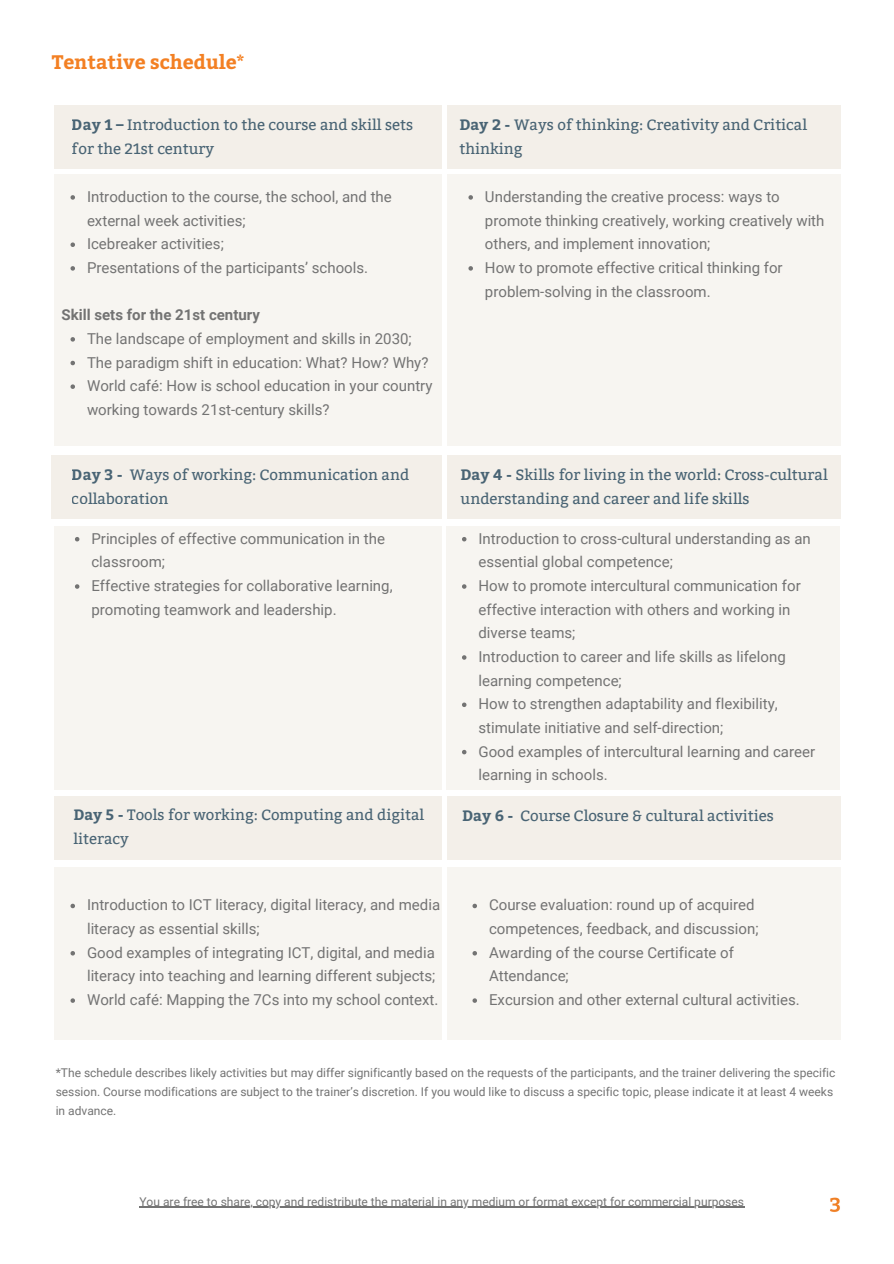
<style>
.page{position:relative;width:894px;height:1264px;background:#fff}
.page>*{position:absolute;margin:0;border:0;box-sizing:border-box;transform-origin:0 0}
.t1{font:700 19.5px "Bitter";color:#f38023}
.t2{font:15px/23.7px "Roboto";color:#737373}
.t3{font:15px/23.7px "Bitter";color:#1e4157}
.t4{font:700 15px "Roboto";color:#737373}
.t5{font:12px "Roboto";color:#737373}
.s1{font-weight:700}
</style>
<div class="page">
<img style="left:54px;top:105px;width:787px;height:1107px">
<div style="left:54px;top:106px;width:387px;height:63px;background:#f3efe9"></div>
<div style="left:51px;top:455px;width:391px;height:64px;background:#f3efe9"></div>
<div style="left:54px;top:796px;width:387px;height:63px;background:#f3efe9"></div>
<div style="left:447px;top:106px;width:393px;height:63px;background:#f3efe9"></div>
<div style="left:447px;top:455px;width:393px;height:64px;background:#f3efe9"></div>
<div style="left:447px;top:796px;width:393px;height:63px;background:#f3efe9"></div>
<div style="left:54px;top:174px;width:387px;height:272px;background:#f7f5f1"></div>
<div style="left:54px;top:526px;width:387px;height:263px;background:#f7f5f1"></div>
<div style="left:54px;top:866px;width:387px;height:173px;background:#f7f5f1"></div>
<div style="left:447px;top:174px;width:393px;height:272px;background:#f7f5f1"></div>
<div style="left:446px;top:526px;width:393px;height:263px;background:#f7f5f1"></div>
<div style="left:447px;top:866px;width:393px;height:173px;background:#f7f5f1"></div>
<svg style="left:70px;top:195px;width:5px;height:5px"></svg>
<svg style="left:70px;top:242px;width:5px;height:5px"></svg>
<svg style="left:70px;top:266px;width:5px;height:5px"></svg>
<svg style="left:70px;top:337px;width:5px;height:4px"></svg>
<svg style="left:70px;top:361px;width:5px;height:4px"></svg>
<svg style="left:70px;top:384px;width:5px;height:5px"></svg>
<svg style="left:75px;top:537px;width:4px;height:4px"></svg>
<svg style="left:75px;top:584px;width:4px;height:4px"></svg>
<svg style="left:70px;top:903px;width:5px;height:5px"></svg>
<svg style="left:70px;top:951px;width:5px;height:4px"></svg>
<svg style="left:70px;top:998px;width:5px;height:4px"></svg>
<svg style="left:468px;top:195px;width:5px;height:5px"></svg>
<svg style="left:468px;top:266px;width:5px;height:5px"></svg>
<svg style="left:462px;top:537px;width:4px;height:4px"></svg>
<svg style="left:462px;top:584px;width:4px;height:4px"></svg>
<svg style="left:462px;top:655px;width:4px;height:4px"></svg>
<svg style="left:462px;top:702px;width:4px;height:5px"></svg>
<svg style="left:462px;top:749px;width:4px;height:5px"></svg>
<svg style="left:472px;top:903px;width:5px;height:5px"></svg>
<svg style="left:472px;top:951px;width:5px;height:4px"></svg>
<svg style="left:472px;top:998px;width:5px;height:4px"></svg>
<hr style="left:139px;top:1206px;width:605px;height:1px;background:#737373">
<p class="t1" style="left:52px;top:48px;width:194px">Tentative schedule*</p>
<p class="t3" style="left:72px;top:113px;width:342px"><span class="s1">Day 1 –</span> Introduction to the course and skill sets for the 21st century</p>
<p class="t2" style="left:87px;top:185px;width:306px">Introduction to the course, the school, and the external week activities;</p>
<p class="t2" style="left:87px;top:232px;width:138px">Icebreaker activities;</p>
<p class="t2" style="left:87px;top:256px;width:282px">Presentations of the participants’ schools.</p>
<p class="t4" style="left:61px;top:306px;width:200px">Skill sets for the 21st century</p>
<p class="t2" style="left:87px;top:327px;width:326px">The landscape of employment and skills in 2030;</p>
<p class="t2" style="left:87px;top:350px;width:343px">The paradigm shift in education: What? How? Why?</p>
<p class="t2" style="left:87px;top:374px;width:347px">World café: How is school education in your country working towards 21st-century skills?</p>
<p class="t3" style="left:72px;top:463px;width:339px"><span class="s1">Day 3 -</span> Ways of working: Communication and collaboration</p>
<p class="t2" style="left:91px;top:526px;width:295px">Principles of effective communication in the classroom;</p>
<p class="t2" style="left:91px;top:574px;width:302px">Effective strategies for collaborative learning, promoting teamwork and leadership.</p>
<p class="t3" style="left:73px;top:803px;width:352px"><span class="s1">Day 5 -</span> Tools for working: Computing and digital literacy</p>
<p class="t3" style="left:459px;top:113px;width:349px"><span class="s1">Day 2 -</span> Ways of thinking: Creativity and Critical thinking</p>
<p class="t2" style="left:485px;top:185px;width:341px">Understanding the creative process: ways to promote thinking creatively, working creatively with others, and implement innovation;</p>
<p class="t2" style="left:485px;top:256px;width:299px">How to promote effective critical thinking for problem-solving in the classroom.</p>
<p class="t3" style="left:460px;top:463px;width:368px"><span class="s1">Day 4 -</span> Skills for living in the world: Cross-cultural understanding and career and life skills</p>
<p class="t2" style="left:478px;top:526px;width:334px">Introduction to cross-cultural understanding as an essential global competence;</p>
<p class="t2" style="left:478px;top:574px;width:324px">How to promote intercultural communication for effective interaction with others and working in diverse teams;</p>
<p class="t2" style="left:478px;top:645px;width:309px">Introduction to career and life skills as lifelong learning competence;</p>
<p class="t2" style="left:478px;top:692px;width:301px">How to strengthen adaptability and flexibility, stimulate initiative and self-direction;</p>
<p class="t2" style="left:478px;top:739px;width:338px">Good examples of intercultural learning and career learning in schools.</p>
<p class="t3" style="left:462px;top:804px;width:313px"><span class="s1">Day 6 -</span> Course Closure &amp; cultural activities</p>
<p class="t2" style="left:87px;top:893px;width:354px">Introduction to ICT literacy, digital literacy, and media literacy as essential skills;</p>
<p class="t2" style="left:87px;top:940px;width:350px">Good examples of integrating ICT, digital, and media literacy into teaching and learning different subjects;</p>
<p class="t2" style="left:87px;top:988px;width:353px">World café: Mapping the 7Cs into my school context.</p>
<p class="t2" style="left:489px;top:893px;width:271px">Course evaluation: round up of acquired competences, feedback, and discussion;</p>
<p class="t2" style="left:489px;top:940px;width:246px">Awarding of the course Certificate of<br>Attendance;</p>
<p class="t2" style="left:489px;top:988px;width:312px">Excursion and other external cultural activities.</p>
<p class="t5" style="left:56px;top:1066px;width:781px">*The schedule describes likely activities but may differ significantly based on the requests of the participants, and the trainer delivering the specific</p>
<p class="t5" style="left:56px;top:1085px;width:778px">session. Course modifications are subject to the trainer’s discretion. If you would like to discuss a specific topic, please indicate it at least 4 weeks</p>
<p class="t5" style="left:56px;top:1104px;width:62px">in advance.</p>
<p class="t5" style="left:139px;top:1194px;width:606px">You are free to share, copy and redistribute the material in any medium or format except for commercial purposes</p>
</div>
